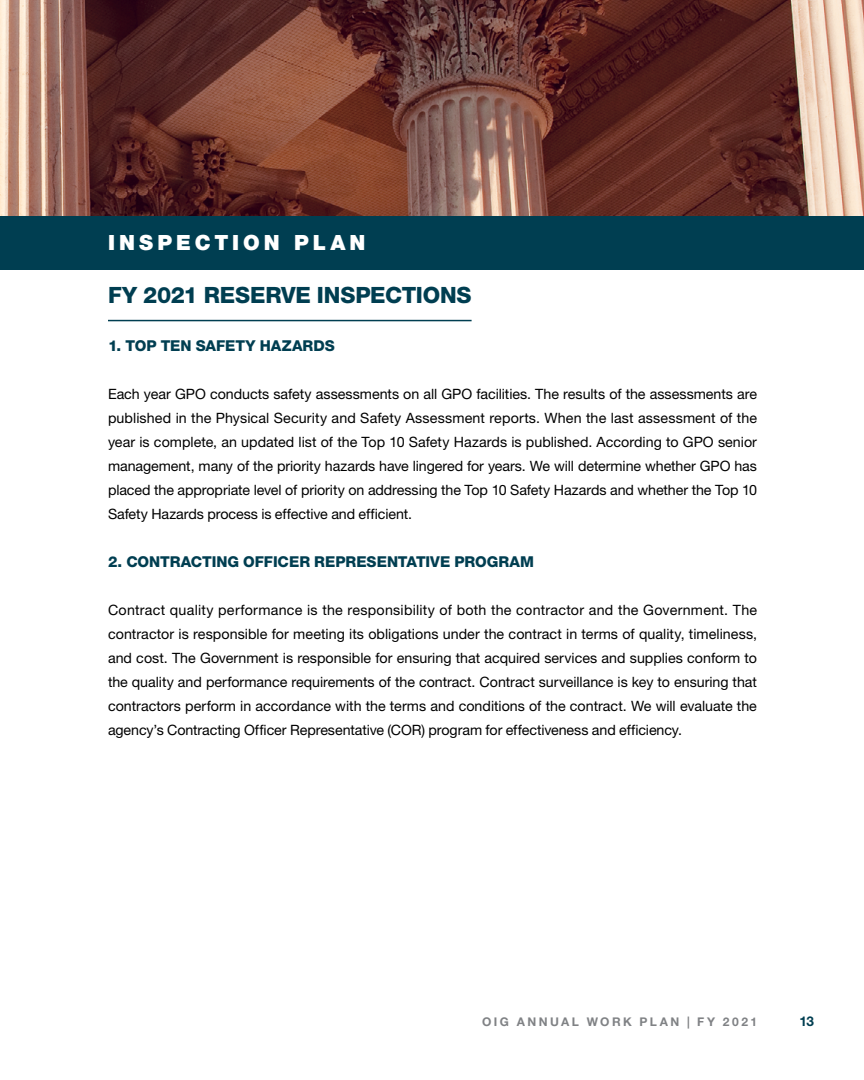
<style>
.page{position:relative;width:864px;height:1080px;background:#fff}
.page>*{position:absolute;margin:0;border:0;box-sizing:border-box;transform-origin:0 0}
.t1{font:800 22.5px "Helvetica Neue LT Std";letter-spacing:-.01em;color:#003e51}
.t2{font:900 21px "Helvetica Neue LT Std";letter-spacing:.19em;color:#fff}
.t3{font:800 15px "Helvetica Neue LT Std";letter-spacing:-.005em;color:#003e51}
.t4{font:14.25px/24px "Helvetica Neue LT Std";letter-spacing:-.005em;color:#000;text-align:justify}
.t5{font:700 13.5px "Helvetica Neue LT Std";color:#003e51}
.t6{font:700 12px "Helvetica Neue LT Std";letter-spacing:.205em;color:#808285}
</style>
<div class="page">
<img style="left:0;top:0;width:864px;height:216px">
<div style="left:0;top:216px;width:864px;height:54px;background:#003e51"></div>
<hr style="left:108px;top:320px;width:364px;height:1px;background:#003e51">
<h2 class="t2" style="left:108px;top:230px;width:259px">INSPECTION PLAN</h2>
<h1 class="t1" style="left:108px;top:281px;width:365px">FY 2021 RESERVE INSPECTIONS</h1>
<p class="t3" style="left:108px;top:336px;width:228px">1. TOP TEN SAFETY HAZARDS</p>
<p class="t4" style="left:108px;top:381px;width:651px">Each year GPO conducts safety assessments on all GPO facilities. The results of the assessments are published in the Physical Security and Safety Assessment reports. When the last assessment of the year is complete, an updated list of the Top 10 Safety Hazards is published. According to GPO senior management, many of the priority hazards have lingered for years. We will determine whether GPO has placed the appropriate level of priority on addressing the Top 10 Safety Hazards and whether the Top 10<br>Safety Hazards process is effective and efficient.</p>
<p class="t3" style="left:108px;top:552px;width:428px">2. CONTRACTING OFFICER REPRESENTATIVE PROGRAM</p>
<p class="t4" style="left:108px;top:597px;width:651px">Contract quality performance is the responsibility of both the contractor and the Government. The contractor is responsible for meeting its obligations under the contract in terms of quality, timeliness, and cost. The Government is responsible for ensuring that acquired services and supplies conform to the quality and performance requirements of the contract. Contract surveillance is key to ensuring that contractors perform in accordance with the terms and conditions of the contract. We will evaluate the agency’s Contracting Officer Representative (COR) program for effectiveness and efficiency.</p>
<p class="t6" style="left:482px;top:1015px;width:276px">OIG ANNUAL WORK PLAN | FY 2021</p>
<p class="t5" style="left:800px;top:1013px;width:16px">13</p>
</div>
